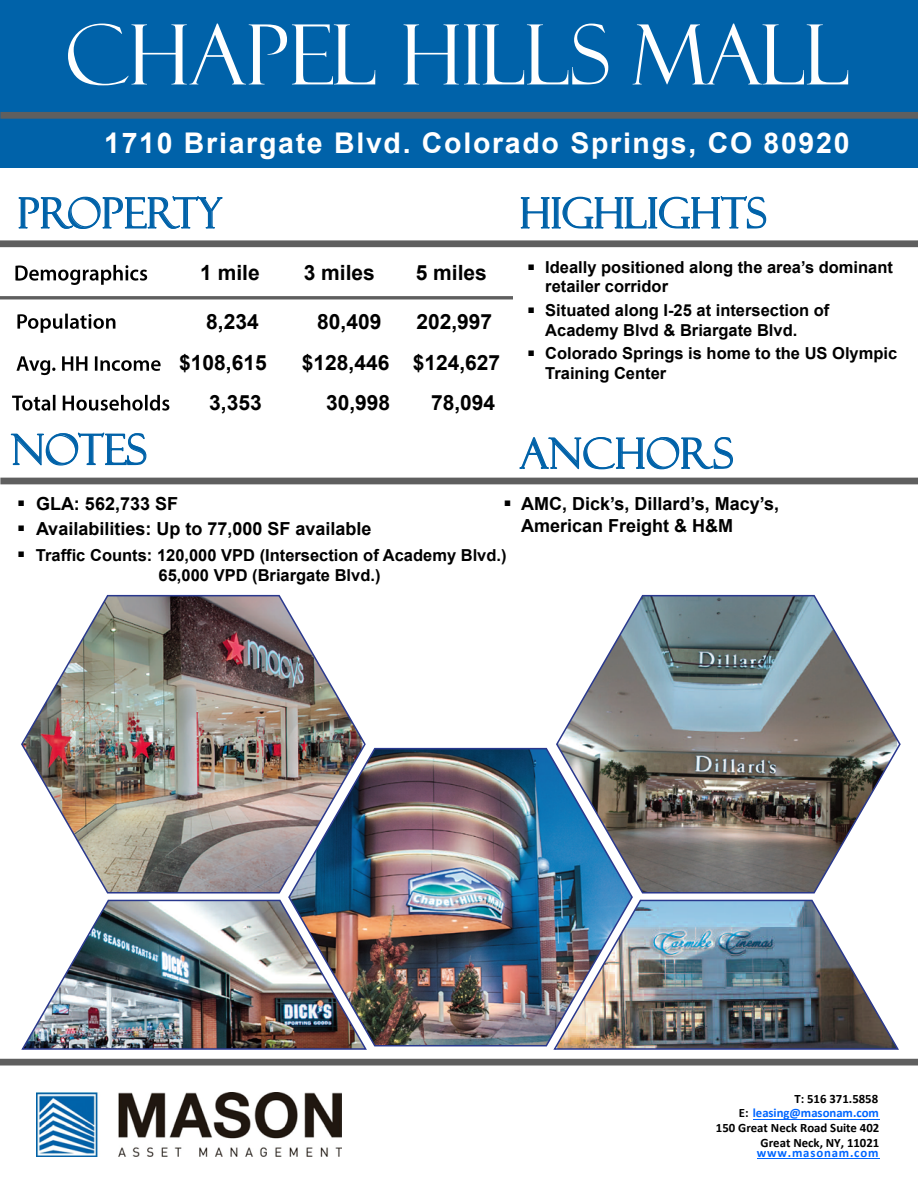
<style>
.page{position:relative;width:918px;height:1188px;background:#fff}
.page>*{position:absolute;margin:0;border:0;box-sizing:border-box;transform-origin:0 0}
.t1{font:83.4px "Felix Titling";letter-spacing:-.01em;color:#fff}
.t2{font:42px "Felix Titling";color:#0062a9}
.t3{font:700 39px "Arial";color:#000}
.t4{font:700 28.5px "Arial";letter-spacing:.06em;color:#fff}
.t5{font:700 21px "Arial";color:#000}
.t6{font:700 18px/21.6px "Arial";color:#000}
.t7{font:700 16.5px/19.8px "Arial";color:#000}
.t8{font:700 12.75px/15.3px "Calibri";color:#000;text-align:right}
.t9{font:700 12.75px/14px "Calibri";color:#06f;text-align:right}
.t10{font:700 12.75px "Calibri";letter-spacing:.065em;color:#06f}
.s1{color:#000}
</style>
<div class="page">
<div style="left:0;top:0;width:918px;height:168px;background:#0062a9"></div>
<div style="left:0;top:112px;width:918px;height:7px;background:#5f5f5f"></div>
<img style="left:17px;top:313px;width:99px;height:20px">
<img style="left:16px;top:356px;width:145px;height:20px">
<hr style="left:0;top:296px;width:513px;height:3px;background:#5f5f5f">
<div style="left:0;top:240px;width:918px;height:7px;background:#5f5f5f"></div>
<svg style="left:18px;top:196px;width:205px;height:33px"></svg>
<div style="left:0;top:478px;width:918px;height:6px;background:#5f5f5f"></div>
<svg style="left:10px;top:432px;width:137px;height:34px"></svg>
<div style="left:0;top:1059px;width:918px;height:7px;background:#5f5f5f"></div>
<img style="left:37px;top:1092px;width:305px;height:64px">
<hr style="left:753px;top:1119px;width:126px;height:1px;background:#06f">
<hr style="left:757px;top:1158px;width:122px;height:1px;background:#06f">
<svg style="left:520px;top:196px;width:247px;height:33px"></svg>
<img style="left:13px;top:394px;width:157px;height:17px">
<svg style="left:519px;top:437px;width:214px;height:33px"></svg>
<img style="left:15px;top:264px;width:133px;height:21px">
<img style="left:21px;top:899px;width:346px;height:151px">
<img style="left:553px;top:899px;width:346px;height:151px">
<img style="left:21px;top:594px;width:345px;height:300px">
<img style="left:556px;top:594px;width:345px;height:300px">
<img style="left:287px;top:747px;width:347px;height:300px">
<h1 class="t1" style="left:65px;top:7px;width:788px">CHAPEL HILLS MALL</h1>
<h3 class="t4" style="left:104px;top:123px;width:747px">1710 Briargate Blvd. Colorado Springs, CO 80920</h3>
<h2 class="t2" style="left:17px;top:189px;width:206px">PROPERTY</h2>
<h2 class="t2" style="left:520px;top:189px;width:248px">HIGHLIGHTS</h2>
<h2 class="t2" style="left:11px;top:425px;width:137px">NOTES</h2>
<p class="t5" style="left:200px;top:258px;width:61px">1 mile</p>
<p class="t5" style="left:304px;top:258px;width:73px">3 miles</p>
<p class="t5" style="left:416px;top:258px;width:73px">5 miles</p>
<h3 class="t3" style="left:526px;top:228px;width:12px">.</h3>
<p class="t7" style="left:545px;top:257px;width:349px">Ideally positioned along the area’s dominant retailer corridor</p>
<p class="t5" style="left:206px;top:306px;width:54px">8,234</p>
<p class="t5" style="left:317px;top:306px;width:66px">80,409</p>
<p class="t5" style="left:416px;top:306px;width:77px">202,997</p>
<h3 class="t3" style="left:526px;top:272px;width:12px">.</h3>
<p class="t7" style="left:545px;top:301px;width:286px">Situated along I-25 at intersection of<br>Academy Blvd &amp; Briargate Blvd.</p>
<p class="t5" style="left:179px;top:348px;width:89px">$108,615</p>
<p class="t5" style="left:302px;top:348px;width:200px">$128,446 $124,627</p>
<h3 class="t3" style="left:526px;top:315px;width:12px">.</h3>
<p class="t7" style="left:545px;top:343px;width:354px">Colorado Springs is home to the US Olympic<br>Training Center</p>
<p class="t5" style="left:209px;top:388px;width:54px">3,353</p>
<p class="t5" style="left:326px;top:388px;width:66px">30,998</p>
<p class="t5" style="left:431px;top:388px;width:66px">78,094</p>
<h2 class="t2" style="left:520px;top:429px;width:215px">ANCHORS</h2>
<p class="t6" style="left:36px;top:493px;width:144px">GLA: 562,733 SF</p>
<h3 class="t3" style="left:502px;top:465px;width:12px">.</h3>
<h3 class="t3" style="left:16px;top:465px;width:12px">.</h3>
<p class="t6" style="left:16px;top:518px;width:357px"><sup>.</sup> Availabilities: Up to 77,000 SF available</p>
<h3 class="t3" style="left:16px;top:516px;width:12px">.</h3>
<p class="t7" style="left:36px;top:545px;width:472px;text-align:center">Traffic Counts: 120,000 VPD (Intersection of Academy Blvd.)<br>65,000 VPD (Briargate Blvd.)</p>
<p class="t6" style="left:521px;top:493px;width:260px">AMC, Dick’s, Dillard’s, Macy’s,<br>American Freight &amp; H&amp;M</p>
<p class="t9" style="left:739px;top:1091px;width:142px"><span class="s1">T: 516 371.5858<br>E:</span> leasing@masonam.com</p>
<p class="t8" style="left:716px;top:1120px;width:165px">150 Great Neck Road Suite 402<br>Great Neck, NY, 11021</p>
<p class="t10" style="left:757px;top:1143px;width:123px">www.masonam.com</p>
</div>
